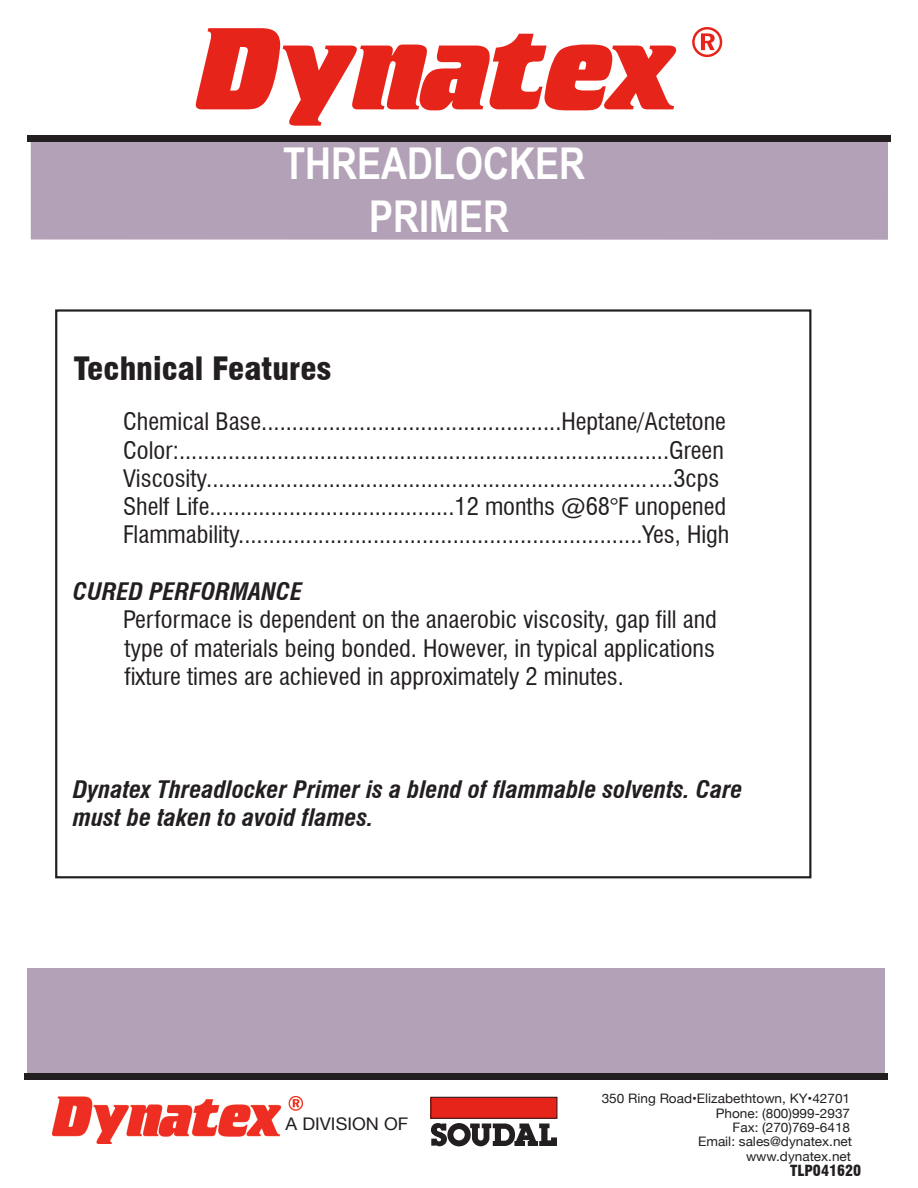
<style>
.page{position:relative;width:918px;height:1188px;background:#fff}
.page>*{position:absolute;margin:0;border:0;box-sizing:border-box;transform-origin:0 0}
.t1{font:700 43.8px/52.7px "Arial Narrow";color:#fff;text-align:center}
.t2{font:900 condensed 31.5px "Swiss 721 BT";color:#231f20;scale:1.04 1}
.t3{font:condensed 23.55px/28.3px "Swiss 721 BT";color:#231f20;scale:1.04 1}
.t4{font:italic 700 condensed 23.55px/28.3px "Swiss 721 BT";color:#231f20;scale:1.04 1}
.t5{font:17.4px "Helvetica Neue";color:#231f20;scale:1.04 1}
.t6{font:900 condensed 15px "Swiss 721 BT";color:#231f20}
.t7{font:13.05px/14.5px "Helvetica Neue";color:#231f20;text-align:right;scale:1.04 1}
</style>
<div class="page">
<svg style="left:692px;top:27px;width:30px;height:30px"></svg>
<svg style="left:196px;top:28px;width:480px;height:98px"></svg>
<div style="left:27px;top:135px;width:864px;height:7px;background:#231f20"></div>
<div style="left:27px;top:969px;width:858px;height:104px;background:#b3a2b7"></div>
<div style="left:24px;top:1073px;width:864px;height:7px;background:#231f20"></div>
<div style="left:31px;top:142px;width:857px;height:98px;background:#b3a2b7"></div>
<img style="left:52px;top:1097px;width:250px;height:47px">
<div style="left:431px;top:1097px;width:126px;height:21px;background:#e72419"></div>
<div style="left:431px;top:1097px;width:126px;height:22px;border:1px solid #231f20"></div>
<svg style="left:431px;top:1123px;width:126px;height:23px"></svg>
<h1 class="t1" style="left:283px;top:135px;width:303px">THREADLOCKER<br>PRIMER</h1>
<h2 class="t2" style="left:74px;top:350px;width:249px">Technical Features</h2>
<p class="t3" style="left:123px;top:408px;width:585px">Chemical Base.................................................Heptane/Actetone Color:................................................................................Green Viscosity............................................................................3cps Shelf Life........................................12 months @68°F unopened Flammability..................................................................Yes, High</p>
<p class="t4" style="left:73px;top:577px;width:222px">CURED PERFORMANCE</p>
<p class="t3" style="left:123px;top:606px;width:573px;text-align:justify">Performace is dependent on the anaerobic viscosity, gap fill and type of materials being bonded. However, in typical applications fixture times are achieved in approximately 2 minutes.</p>
<p class="t4" style="left:73px;top:775px;width:645px">Dynatex Threadlocker Primer is a blend of flammable solvents. Care must be taken to avoid flames.</p>
<p class="t5" style="left:286px;top:1111px;width:119px">A DIVISION OF</p>
<p class="t7" style="left:602px;top:1092px;width:242px">350 Ring Road•Elizabethtown, KY•42701<br>Phone: (800)999-2937<br>Fax: (270)769-6418<br>Email: sales@dynatex.net www.dynatex.net</p>
<p class="t6" style="left:790px;top:1161px;width:73px">TLP041620</p>
</div>
